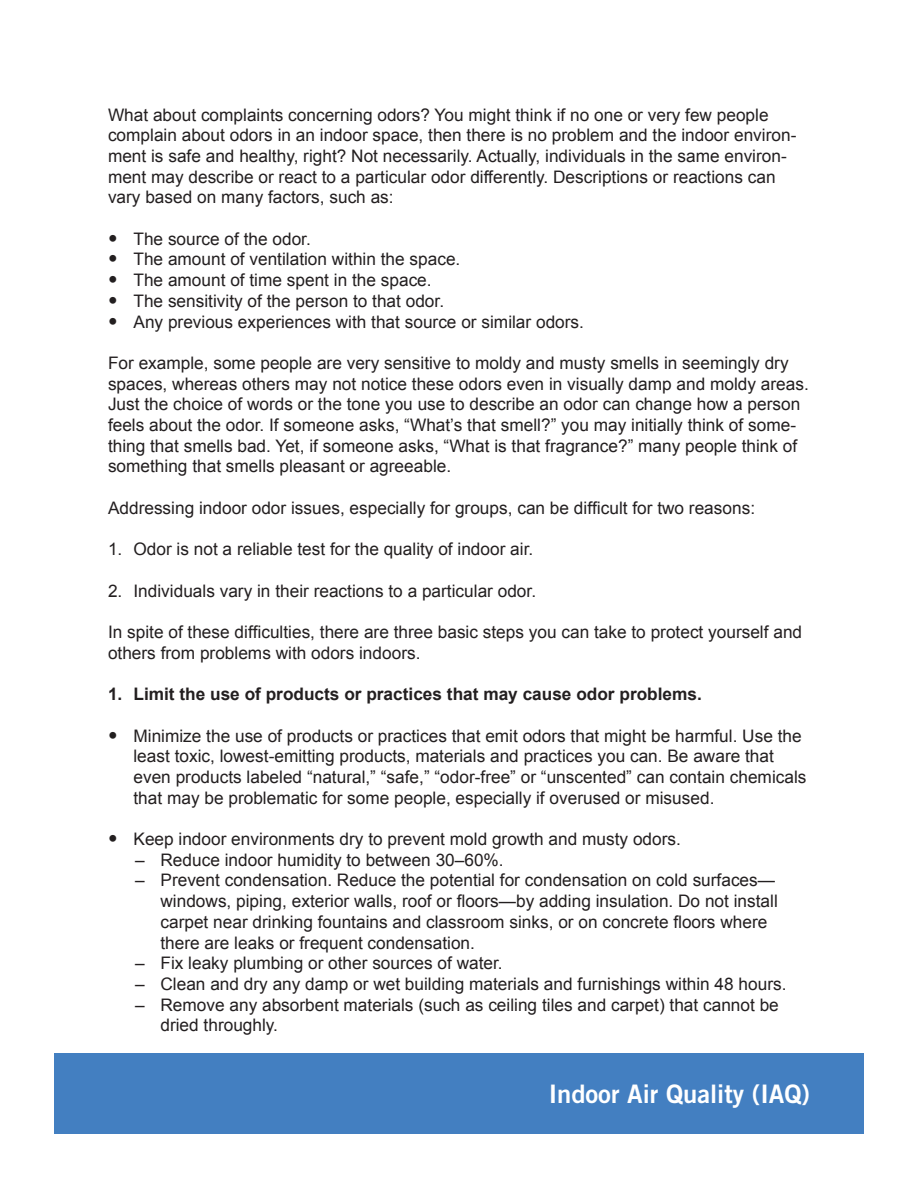
<style>
.page{position:relative;width:918px;height:1188px;background:#fff}
.page>*{position:absolute;margin:0;border:0;box-sizing:border-box;transform-origin:0 0}
.t1{font:25.5px "Trade Gothic LT Std Bd 2";color:#fff}
.Body_Indent{font:17.25px/20.7px "Arial";color:#231f20}
.Body_Indent_2{font:17.25px/20.7px "Arial";color:#231f20}
.Body_Indent-2{font:700 17.25px "Arial";color:#231f20}
.s1{font-size:27px}
.s2{font-style:inherit}
</style>
<div class="page">
<div style="left:54px;top:1053px;width:810px;height:81px;background:#437fc1"></div>
<p class="Body_Indent" style="left:108px;top:104px;width:690px">What about complaints concerning odors? You might think if no one or very few people complain about odors in an indoor space, then there is no problem and the indoor environ&shy;ment is safe and healthy, right? Not necessarily. Actually, individuals in the same environ&shy;ment may describe or react to a particular odor differently. Descriptions or reactions can vary based on many factors, such as:</p>
<p class="Body_Indent" style="left:108px;top:229px;width:204px"><span class="s1">•</span> The source of the odor.</p>
<p class="Body_Indent" style="left:108px;top:249px;width:354px"><span class="s1">•</span> The amount of ventilation within the space.</p>
<p class="Body_Indent" style="left:108px;top:270px;width:325px"><span class="s1">•</span> The amount of time spent in the space.</p>
<p class="Body_Indent" style="left:108px;top:291px;width:338px"><span class="s1">•</span> The sensitivity of the person to that odor.</p>
<p class="Body_Indent" style="left:108px;top:311px;width:478px"><span class="s1">•</span> Any previous experiences with that source or similar odors.</p>
<p class="Body_Indent" style="left:108px;top:353px;width:702px">For example, some people are very sensitive to moldy and musty smells in seemingly dry spaces, whereas others may not notice these odors even in visually damp and moldy areas.<br>Just the choice of words or the tone you use to describe an odor can change how a person feels about the odor. If someone asks, “What’s that smell?” you may initially think of some&shy;thing that smells bad. Yet, if someone asks, “What is that fragrance?” many people think of something that smells pleasant or agreeable.</p>
<p class="Body_Indent" style="left:108px;top:498px;width:649px">Addressing indoor odor issues, especially for groups, can be difficult for two reasons:</p>
<p class="Body_Indent" style="left:108px;top:539px;width:427px">1. Odor is not a reliable test for the quality of indoor air.</p>
<p class="Body_Indent" style="left:108px;top:580px;width:430px">2. Individuals vary in their reactions to a particular odor.</p>
<p class="Body_Indent" style="left:108px;top:622px;width:696px">In spite of these difficulties, there are three basic steps you can take to protect yourself and others from problems with odors indoors.</p>
<p class="Body_Indent-2" style="left:108px;top:683px;width:595px">1. Limit the use of products or practices that may cause odor problems.</p>
<p class="Body_Indent" style="left:134px;top:725px;width:675px;text-indent:-26px"><span class="s1">•</span> Minimize the use of products or practices that emit odors that might be harmful. Use the least toxic, lowest-emitting products, materials and practices you can. Be aware that even products labeled “natural,” “safe,” “odor-free” or “unscented” can contain chemicals that may be problematic for some people, especially if overused or misused.</p>
<p class="Body_Indent" style="left:108px;top:829px;width:574px"><span class="s1">•</span> Keep indoor environments dry to prevent mold growth and musty odors.</p>
<p class="Body_Indent_2" style="left:135px;top:850px;width:370px">– Reduce indoor humidity to <span class="s2">between</span> 30–60%.</p>
<p class="Body_Indent_2" style="left:160px;top:870px;width:619px;text-indent:-25px">– Prevent condensation. Reduce the potential for condensation on cold surfaces— windows, piping, exterior walls, roof or floors—by adding insulation. Do not install carpet <span class="s2">near</span> drinking fountains and classroom sinks, or on concrete floors where there are leaks or frequent condensation.</p>
<p class="Body_Indent_2" style="left:135px;top:953px;width:369px">– Fix leaky plumbing or other sources of water.</p>
<p class="Body_Indent_2" style="left:135px;top:974px;width:653px">– Clean and dry any damp or wet building materials and furnishings within 48 hours.</p>
<p class="Body_Indent_2" style="left:160px;top:994px;width:620px;text-indent:-26px">– Remove any absorbent materials (such as ceiling tiles and carpet) that cannot be dried throughly.</p>
<h1 class="t1" style="left:549px;top:1078px;width:263px">Indoor Air Quality (IAQ)</h1>
</div>
